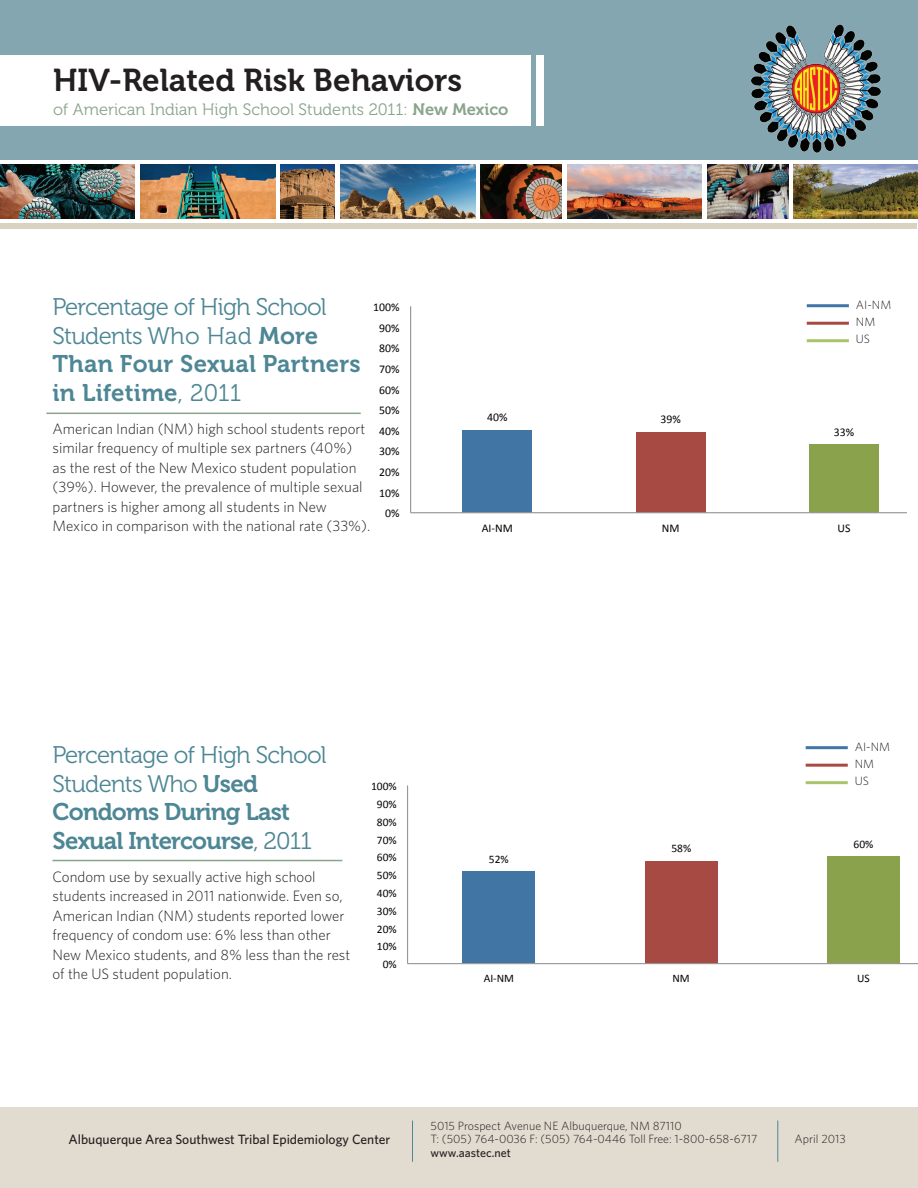
<style>
.page{position:relative;width:918px;height:1188px;background:#fff}
.page>*{position:absolute;margin:0;border:0;box-sizing:border-box;transform-origin:0 0}
.t1{font:31.5px "Museo 700";color:#231f20}
.t2{font:24px/28.5px "Museo 300";letter-spacing:-.03em;color:#4d8694}
.t3{font:24px/28.5px "Museo 700";letter-spacing:-.025em;color:#4d8694}
.t4{font:24px/28.5px "Museo 700";letter-spacing:.01em;color:#4d8694}
.t5{font:16.5px "Museo 300";color:#8aa48c}
.t6{font:300 15px/19.5px "Whitney";color:#231f20}
.t7{font:500 13.5px "Whitney";color:#231f20}
.t8{font:300 12px/17.4px "Whitney";color:#231f20}
.t9{font:500 12px "Whitney";color:#231f20}
.t10{font:11.85px "Calibri";color:#040503}
.t11{font:11.55px "Calibri";color:#040503}
.s1{font-family:"Museo 700"}
.s2{font-family:"Museo 300"}
</style>
<div class="page">
<div style="left:0;top:1107px;width:918px;height:81px;background:#e1dbd0"></div>
<hr style="left:412px;top:1121px;width:1px;height:41px;background:#4d8694">
<hr style="left:777px;top:1121px;width:1px;height:41px;background:#4d8694">
<svg style="left:407px;top:781px;width:511px;height:184px"></svg>
<svg style="left:410px;top:304px;width:497px;height:210px"></svg>
<hr style="left:46px;top:413px;width:315px;height:1px;background:#8aa48c">
<hr style="left:52px;top:860px;width:290px;height:1px;background:#8aa48c">
<div style="left:1px;top:224px;width:916px;height:5px;background:#d8d2c3"></div>
<img style="left:0;top:165px;width:135px;height:54px">
<img style="left:567px;top:165px;width:135px;height:54px">
<img style="left:794px;top:165px;width:124px;height:54px">
<img style="left:140px;top:165px;width:135px;height:54px">
<img style="left:340px;top:165px;width:135px;height:54px">
<img style="left:281px;top:165px;width:54px;height:54px">
<img style="left:707px;top:165px;width:81px;height:54px">
<img style="left:481px;top:165px;width:81px;height:54px">
<div style="left:0;top:0;width:918px;height:159px;background:#84a6b1"></div>
<img style="left:751px;top:24px;width:130px;height:129px">
<div style="left:0;top:55px;width:531px;height:71px;background:#fff"></div>
<div style="left:536px;top:55px;width:8px;height:71px;background:#fff"></div>
<hr style="left:806px;top:746px;width:42px;height:3px;background:#4175a5">
<hr style="left:806px;top:764px;width:42px;height:3px;background:#a84a44">
<hr style="left:806px;top:781px;width:42px;height:3px;background:#aac46b">
<hr style="left:807px;top:304px;width:42px;height:3px;background:#4175a5">
<hr style="left:807px;top:322px;width:42px;height:3px;background:#a84a44">
<hr style="left:807px;top:339px;width:42px;height:3px;background:#aac46b">
<h1 class="t1" style="left:53px;top:62px;width:410px">HIV-Related Risk Behaviors</h1>
<p class="t5" style="left:53px;top:100px;width:457px">of American Indian High School Students 2011: <span class="s1">New Mexico</span></p>
<h2 class="t2" style="left:52px;top:293px;width:276px">Percentage of High School<br>Students Who Had <span class="s1">More</span></h2>
<h2 class="t4" style="left:52px;top:350px;width:310px">Than Four Sexual Partners in Lifetime<span class="s2">, 2011</span></h2>
<p class="t6" style="left:52px;top:418px;width:319px">American Indian (NM) high school students report similar frequency of multiple sex partners (40%)<br>as the rest of the New Mexico student population (39%). However, the prevalence of multiple sexual partners is higher among all students in New Mexico in comparison with the national rate (33%).</p>
<p class="t10" style="left:373px;top:300px;width:28px">100%</p>
<p class="t10" style="left:379px;top:320px;width:22px">90%</p>
<p class="t10" style="left:379px;top:341px;width:22px">80%</p>
<p class="t10" style="left:379px;top:362px;width:22px">70%</p>
<p class="t10" style="left:379px;top:382px;width:22px">60%</p>
<p class="t10" style="left:379px;top:403px;width:22px">50%</p>
<p class="t10" style="left:379px;top:424px;width:22px">40%</p>
<p class="t10" style="left:379px;top:444px;width:22px">30%</p>
<p class="t10" style="left:379px;top:465px;width:22px">20%</p>
<p class="t10" style="left:379px;top:486px;width:22px">10%</p>
<p class="t10" style="left:385px;top:506px;width:16px">0%</p>
<p class="t10" style="left:487px;top:410px;width:22px">40%</p>
<p class="t10" style="left:661px;top:412px;width:22px">39%</p>
<p class="t8" style="left:856px;top:295px;width:37px">AI-NM<br>NM<br>US</p>
<p class="t10" style="left:834px;top:424px;width:22px">33%</p>
<p class="t10" style="left:482px;top:521px;width:33px">AI--‐NM</p>
<p class="t10" style="left:662px;top:521px;width:19px">NM</p>
<p class="t10" style="left:838px;top:521px;width:14px">US</p>
<h2 class="t2" style="left:52px;top:741px;width:276px">Percentage of High School<br>Students Who <span class="s1">Used</span></h2>
<h2 class="t3" style="left:52px;top:798px;width:261px">Condoms During Last<br>Sexual Intercourse<span class="s2">, 2011</span></h2>
<p class="t6" style="left:52px;top:866px;width:299px">Condom use by sexually active high school students increased in 2011 nationwide. Even so, American Indian (NM) students reported lower frequency of condom use: 6% less than other New Mexico students, and 8% less than the rest of the US student population.</p>
<p class="t11" style="left:371px;top:779px;width:27px">100%</p>
<p class="t11" style="left:377px;top:797px;width:21px">90%</p>
<p class="t11" style="left:377px;top:815px;width:21px">80%</p>
<p class="t11" style="left:377px;top:833px;width:21px">70%</p>
<p class="t11" style="left:377px;top:850px;width:21px">60%</p>
<p class="t11" style="left:377px;top:868px;width:21px">50%</p>
<p class="t11" style="left:377px;top:886px;width:21px">40%</p>
<p class="t11" style="left:377px;top:904px;width:21px">30%</p>
<p class="t11" style="left:377px;top:922px;width:21px">20%</p>
<p class="t11" style="left:377px;top:939px;width:21px">10%</p>
<p class="t11" style="left:383px;top:957px;width:16px">0%</p>
<p class="t11" style="left:489px;top:852px;width:21px">52%</p>
<p class="t11" style="left:671px;top:841px;width:21px">58%</p>
<p class="t8" style="left:855px;top:737px;width:37px">AI-NM<br>NM<br>US</p>
<p class="t11" style="left:854px;top:837px;width:21px">60%</p>
<p class="t11" style="left:484px;top:971px;width:32px">AI--‐NM</p>
<p class="t11" style="left:672px;top:971px;width:19px">NM</p>
<p class="t11" style="left:857px;top:971px;width:14px">US</p>
<p class="t8" style="left:431px;top:1118px;width:329px;line-height:13.5px">5015 Prospect Avenue NE Albuquerque, NM 87110<br>T: (505) 764-0036 F: (505) 764-0446 Toll Free: 1-800-658-6717</p>
<p class="t9" style="left:431px;top:1144px;width:82px">www.aastec.net</p>
<p class="t7" style="left:69px;top:1131px;width:323px">Albuquerque Area Southwest Tribal Epidemiology Center</p>
<p class="t8" style="left:795px;top:1130px;width:53px">April 2013</p>
</div>
